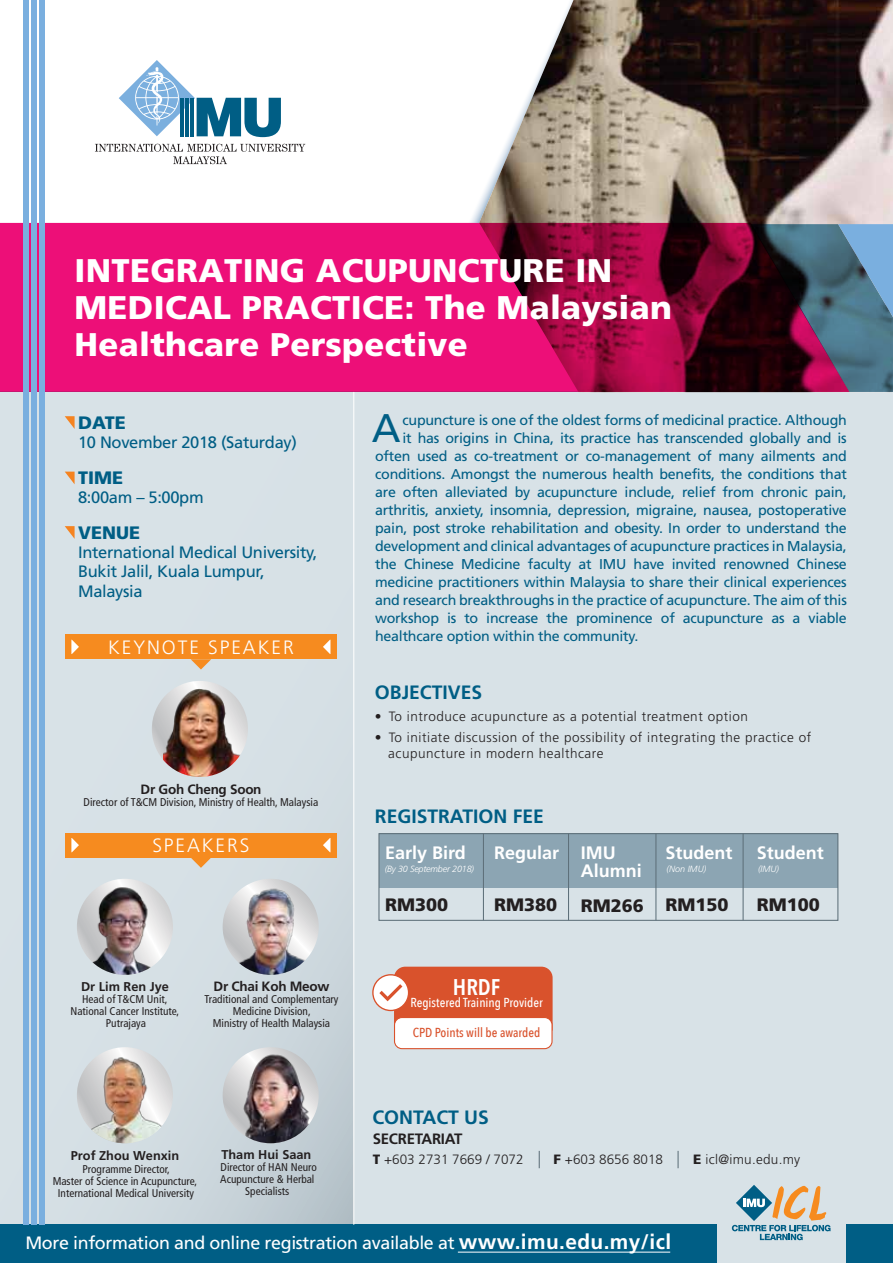
<style>
.page{position:relative;width:893px;height:1263px;background:#fff}
.page>*{position:absolute;margin:0;border:0;box-sizing:border-box;transform-origin:0 0}
.t1{font:39.9px "Frutiger";color:#005e85}
.t2{font:900 32.7px/36.9px "Frutiger";letter-spacing:.01em;color:#fff}
.t3{font:600 22.65px "Avenir Next Condensed";color:#fff}
.t4{font:700 19.35px "Frutiger";color:#005e85}
.t5{font:300 19.35px "Frutiger";letter-spacing:.1em;color:#fff}
.t6{font:700 18px/18px "Frutiger";color:#fff}
.t7{font:900 18px "Frutiger";color:#231f20}
.t8{font:900 18px "Frutiger";color:#005e85}
.t9{font:17.85px "Frutiger";letter-spacing:-.02em;color:#fff}
.t10{font:16.5px/19.2px "Frutiger";letter-spacing:-.02em;color:#005e85}
.t11{font:700 15px "Frutiger";letter-spacing:-.02em;color:#231f20}
.t12{font:14.25px "Frutiger";letter-spacing:-.02em;color:#005e85}
.t13{font:300 13.5px/16.2px "Frutiger";letter-spacing:.04em;color:#231f20}
.t14{font:300 13.5px "Frutiger";color:#231f20}
.t15{font:700 13.5px "Frutiger";letter-spacing:-.02em;color:#231f20}
.t16{font:300 13.5px "Frutiger";letter-spacing:.02em;color:#231f20}
.t17{font:500 13.05px "Avenir Next Condensed";color:#fff}
.t18{font:500 13.05px "Avenir Next Condensed";color:#d9522c}
.t19{font:700 12.75px "Frutiger";color:#231f20}
.t20{font:condensed 11.25px/12px "Frutiger";color:#231f20;text-align:center}
.t21{font:italic 300 9px "Frutiger";letter-spacing:-.02em;color:#fff}
.s1{font-weight:900}
.s2{font-weight:700;font-size:20.85px}
</style>
<div class="page">
<div style="left:0;top:392px;width:893px;height:871px;background:#d8e2e7"></div>
<svg style="left:0;top:430px;width:353px;height:795px"></svg>
<img style="left:479px;top:0;width:414px;height:224px">
<div style="left:0;top:1225px;width:716px;height:38px;background:#005e85"></div>
<svg style="left:0;top:223px;width:849px;height:169px;fill:#ed0f78"></svg>
<svg style="left:750px;top:224px;width:143px;height:168px"></svg>
<div style="left:32px;top:0;width:5px;height:1225px;background:#7aafdf"></div>
<div style="left:24px;top:0;width:5px;height:1225px;background:#7aafdf"></div>
<div style="left:40px;top:0;width:5px;height:1225px;background:#7aafdf"></div>
<div style="left:846px;top:1225px;width:47px;height:38px;background:#005e85"></div>
<svg style="left:732px;top:1185px;width:98px;height:55px"></svg>
<hr style="left:458px;top:1252px;width:212px;height:1px;background:#fff">
<svg style="left:65px;top:416px;width:10px;height:13px"></svg>
<svg style="left:65px;top:472px;width:10px;height:12px"></svg>
<svg style="left:65px;top:526px;width:10px;height:13px"></svg>
<hr style="left:353px;top:392px;width:1px;height:833px;background:#fff">
<div style="left:65px;top:634px;width:272px;height:25px;background:#f68b1f"></div>
<svg style="left:71px;top:640px;width:8px;height:14px"></svg>
<svg style="left:323px;top:640px;width:7px;height:14px"></svg>
<svg style="left:191px;top:659px;width:20px;height:10px"></svg>
<div style="left:65px;top:833px;width:272px;height:24px;background:#f68b1f"></div>
<svg style="left:71px;top:838px;width:8px;height:14px"></svg>
<svg style="left:323px;top:838px;width:7px;height:14px"></svg>
<svg style="left:191px;top:857px;width:20px;height:11px"></svg>
<svg style="left:539px;top:1151px;width:1px;height:17px"></svg>
<svg style="left:677px;top:1151px;width:2px;height:17px"></svg>
<svg style="left:119px;top:60px;width:162px;height:77px"></svg>
<hr style="left:185px;top:98px;width:3px;height:38px;background:#005e85">
<hr style="left:180px;top:98px;width:4px;height:38px;background:#005e85">
<hr style="left:190px;top:98px;width:3px;height:38px;background:#005e85">
<svg style="left:95px;top:144px;width:210px;height:20px"></svg>
<svg style="left:373px;top:975px;width:36px;height:35px"></svg>
<div style="left:372px;top:974px;width:37px;height:37px;border:1px solid #d9522c;border-radius:50%"></div>
<svg style="left:379px;top:967px;width:174px;height:55px"></svg>
<div style="left:394px;top:1017px;width:158px;height:32px;background:#fff;border-radius:8px"></div>
<div style="left:394px;top:1017px;width:159px;height:32px;border:1px solid #d9522c;border-radius:8px"></div>
<svg style="left:77px;top:879px;width:96px;height:96px"></svg>
<img style="left:88px;top:885px;width:80px;height:90px">
<svg style="left:77px;top:1047px;width:96px;height:96px"></svg>
<img style="left:88px;top:1051px;width:85px;height:92px">
<svg style="left:152px;top:681px;width:96px;height:96px"></svg>
<img style="left:163px;top:688px;width:85px;height:89px">
<svg style="left:223px;top:1047px;width:96px;height:96px"></svg>
<img style="left:227px;top:1050px;width:83px;height:93px">
<svg style="left:223px;top:879px;width:96px;height:96px"></svg>
<img style="left:223px;top:882px;width:87px;height:93px">
<div style="left:379px;top:834px;width:459px;height:54px;background:#8ca5b3"></div>
<div style="left:378px;top:833px;width:460px;height:88px;border:1px solid #5e707a"></div>
<hr style="left:655px;top:834px;width:1px;height:86px;background:#5e707a">
<hr style="left:568px;top:834px;width:1px;height:86px;background:#5e707a">
<hr style="left:483px;top:834px;width:1px;height:86px;background:#5e707a">
<hr style="left:743px;top:834px;width:1px;height:86px;background:#5e707a">
<h2 class="t2" style="left:75px;top:252px;width:599px">INTEGRATING ACUPUNCTURE IN<br>MEDICAL PRACTICE: The Malaysian<br>Healthcare Perspective</h2>
<p class="t8" style="left:78px;top:412px;width:49px">DATE</p>
<p class="t10" style="left:78px;top:433px;width:220px">10 November 2018 (Saturday)</p>
<p class="t8" style="left:78px;top:467px;width:47px">TIME</p>
<p class="t10" style="left:78px;top:488px;width:127px">8:00am – 5:00pm</p>
<p class="t8" style="left:78px;top:522px;width:63px">VENUE</p>
<p class="t10" style="left:78px;top:543px;width:241px">International Medical University,<br>Bukit Jalil, Kuala Lumpur,<br>Malaysia</p>
<h3 class="t5" style="left:108px;top:636px;width:187px">KEYNOTE SPEAKER</h3>
<p class="t15" style="left:141px;top:781px;width:122px">Dr Goh Cheng Soon</p>
<p class="t20" style="left:84px;top:796px;width:236px">Director of T&amp;CM Division, Ministry of Health, Malaysia</p>
<h3 class="t5" style="left:152px;top:835px;width:99px">SPEAKERS</h3>
<p class="t19" style="left:81px;top:979px;width:89px">Dr Lim Ren Jye</p>
<p class="t20" style="left:70px;top:993px;width:110px">Head of T&amp;CM Unit,<br>National Cancer Institute,<br>Putrajaya</p>
<p class="t15" style="left:214px;top:978px;width:117px">Dr Chai Koh Meow</p>
<p class="t20" style="left:205px;top:993px;width:135px">Traditional and Complementary<br>Medicine Division,<br>Ministry of Health Malaysia</p>
<p class="t19" style="left:71px;top:1148px;width:110px">Prof Zhou Wenxin</p>
<p class="t20" style="left:53px;top:1163px;width:146px">Programme Director,<br>Master of Science in Acupuncture,<br>International Medical University</p>
<p class="t19" style="left:221px;top:1147px;width:91px">Tham Hui Saan</p>
<p class="t20" style="left:220px;top:1161px;width:98px">Director of HAN Neuro<br>Acupuncture &amp; Herbal<br>Specialists</p>
<p class="t12" style="left:403px;top:411px;width:446px">cupuncture is one of the oldest forms of medicinal practice. Although</p>
<p class="t12" style="left:403px;top:429px;width:446px">it has origins in China, its practice has transcended globally and is</p>
<p class="t12" style="left:375px;top:447px;width:473px">often used as co-treatment or co-management of many ailments and</p>
<p class="t12" style="left:375px;top:465px;width:473px">conditions. Amongst the numerous health benefits, the conditions that</p>
<p class="t12" style="left:375px;top:483px;width:473px">are often alleviated by acupuncture include, relief from chronic pain,</p>
<p class="t12" style="left:375px;top:501px;width:473px">arthritis, anxiety, insomnia, depression, migraine, nausea, postoperative</p>
<p class="t12" style="left:375px;top:519px;width:473px">pain, post stroke rehabilitation and obesity. In order to understand the</p>
<p class="t12" style="left:375px;top:537px;width:473px">development and clinical advantages of acupuncture practices in Malaysia,</p>
<p class="t12" style="left:375px;top:555px;width:473px">the Chinese Medicine faculty at IMU have invited renowned Chinese</p>
<p class="t12" style="left:375px;top:573px;width:473px">medicine practitioners within Malaysia to share their clinical experiences</p>
<p class="t12" style="left:375px;top:591px;width:473px">and research breakthroughs in the practice of acupuncture. The aim of this</p>
<p class="t12" style="left:375px;top:609px;width:473px">workshop is to increase the prominence of acupuncture as a viable</p>
<p class="t12" style="left:375px;top:627px;width:265px">healthcare option within the community.</p>
<h1 class="t1" style="left:372px;top:404px;width:30px">A</h1>
<h3 class="t4" style="left:375px;top:680px;width:109px">OBJECTIVES</h3>
<p class="t13" style="left:375px;top:708px;width:374px">• To introduce acupuncture as a potential treatment option</p>
<p class="t13" style="left:388px;top:729px;width:425px;text-indent:-13px">• To initiate discussion of the possibility of integrating the practice of acupuncture in modern healthcare</p>
<h3 class="t4" style="left:375px;top:805px;width:170px">REGISTRATION FEE</h3>
<p class="t6" style="left:385px;top:844px;width:82px">Early Bird</p>
<p class="t7" style="left:385px;top:894px;width:65px">RM300</p>
<p class="t6" style="left:494px;top:844px;width:67px">Regular</p>
<p class="t7" style="left:494px;top:894px;width:65px">RM380</p>
<p class="t6" style="left:665px;top:844px;width:69px">Student</p>
<p class="t7" style="left:665px;top:894px;width:65px">RM150</p>
<p class="t6" style="left:581px;top:844px;width:63px">IMU<br>Alumni</p>
<p class="t7" style="left:581px;top:895px;width:65px">RM266</p>
<p class="t21" style="left:385px;top:864px;width:91px">(By 30 September 2018)</p>
<p class="t21" style="left:667px;top:864px;width:41px">(Non IMU)</p>
<p class="t6" style="left:757px;top:844px;width:69px">Student</p>
<p class="t7" style="left:757px;top:894px;width:65px">RM100</p>
<p class="t21" style="left:758px;top:864px;width:23px">(IMU)</p>
<h3 class="t3" style="left:453px;top:973px;width:49px">HRDF</h3>
<p class="t18" style="left:413px;top:1024px;width:129px">CPD Points will be awarded</p>
<p class="t17" style="left:410px;top:995px;width:134px">Registered Training Provider</p>
<h3 class="t4" style="left:372px;top:1106px;width:118px">CONTACT US</h3>
<p class="t11" style="left:373px;top:1130px;width:91px">SECRETARIAT</p>
<p class="t14" style="left:373px;top:1151px;width:152px"><span class="s1">T</span> +603 2731 7669 / 7072</p>
<p class="t14" style="left:554px;top:1151px;width:111px"><span class="s1">F</span> +603 8656 8018</p>
<p class="t16" style="left:693px;top:1151px;width:109px"><span class="s1">E</span> icl@imu.edu.my</p>
<p class="t9" style="left:25px;top:1232px;width:647px">More information and online registration available at <span class="s2">www.imu.edu.my/icl</span></p>
</div>
